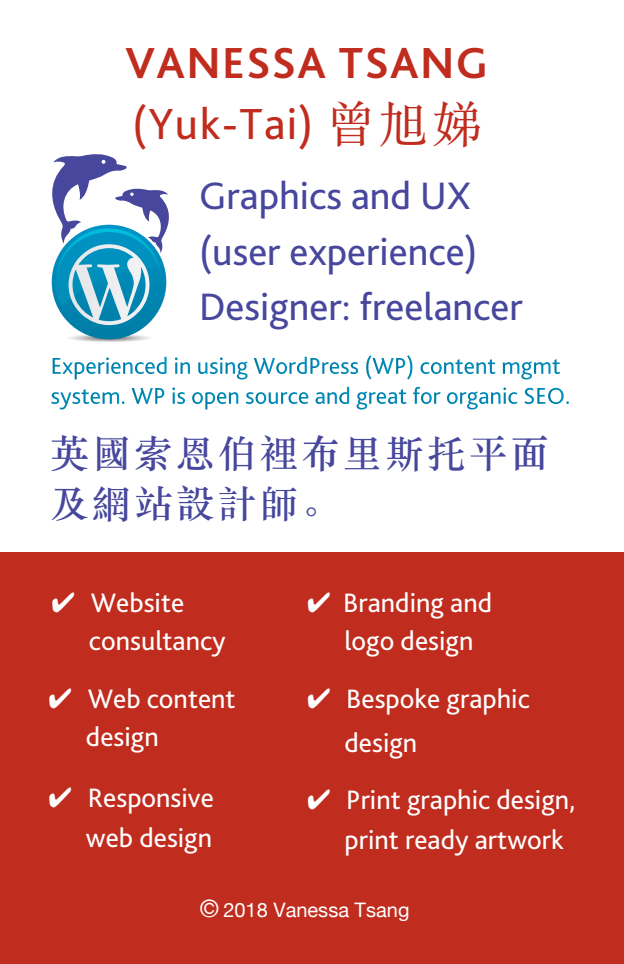
<style>
.page{position:relative;width:624px;height:964px;background:#fff}
.page>*{position:absolute;margin:0;border:0;box-sizing:border-box;transform-origin:0 0}
.t1{font:700 45.6px/61.2px "Bliss 2";letter-spacing:.03em;color:#c02c1e}
.t2{font:40px/55.6px "Bliss 2";color:#46479d}
.t3{font:38px/50px "ST Songti SC Bold";letter-spacing:.1em;color:#46479d}
.t4{font:28px/37.2px "Bliss 2";color:#fff}
.t5{font:20px "Helvetica Neue";color:#fff}
.s1{font-weight:400}
.s2{font-family:"ST Songti SC Regular";font-weight:400;font-size:49.2px}
.s3{font-size:24px}
</style>
<div class="page">
<div style="left:0;top:553px;width:624px;height:411px;background:#c02c1e"></div>
<svg style="left:53px;top:357px;width:113px;height:22px"></svg>
<svg style="left:175px;top:357px;width:15px;height:17px"></svg>
<svg style="left:198px;top:357px;width:49px;height:22px"></svg>
<svg style="left:254px;top:357px;width:104px;height:17px"></svg>
<svg style="left:366px;top:355px;width:46px;height:24px"></svg>
<svg style="left:420px;top:359px;width:75px;height:15px"></svg>
<svg style="left:503px;top:359px;width:57px;height:20px"></svg>
<svg style="left:51px;top:389px;width:73px;height:20px"></svg>
<svg style="left:132px;top:388px;width:32px;height:16px"></svg>
<svg style="left:172px;top:387px;width:13px;height:17px"></svg>
<svg style="left:192px;top:392px;width:46px;height:17px"></svg>
<svg style="left:246px;top:392px;width:62px;height:12px"></svg>
<svg style="left:315px;top:387px;width:34px;height:17px"></svg>
<svg style="left:356px;top:389px;width:50px;height:20px"></svg>
<svg style="left:413px;top:387px;width:27px;height:17px"></svg>
<svg style="left:447px;top:387px;width:70px;height:22px"></svg>
<svg style="left:524px;top:388px;width:45px;height:16px"></svg>
<svg style="left:69px;top:333px;width:80px;height:9px"></svg>
<div style="left:52px;top:225px;width:114px;height:114px;background:#007ea8;border-radius:57px"></div>
<svg style="left:51px;top:154px;width:118px;height:171px"></svg>
<h1 class="t1" style="left:126px;top:31px;width:364px">VANESSA TSANG <span class="s1">(Yuk-Tai)</span> <span class="s2">曾旭娣</span></h1>
<h2 class="t2" style="left:199px;top:167px;width:325px">Graphics and UX (user experience)<br>Designer: freelancer</h2>
<h3 class="t3" style="left:51px;top:428px;width:499px">英國索恩伯裡布里斯托平面及網站設計師。</h3>
<p class="t4" style="left:89px;top:584px;width:138px;text-indent:-37px">✔ Website consultancy</p>
<p class="t4" style="left:86px;top:680px;width:151px;text-indent:-37px">✔ Web content design</p>
<p class="t4" style="left:49px;top:777px;width:167px;line-height:40px;text-align:right">✔ Responsive web design</p>
<p class="t4" style="left:344px;top:584px;width:149px;text-indent:-37px">✔ Branding and logo design</p>
<p class="t4" style="left:344px;top:676px;width:187px;line-height:44.4px;text-indent:-37px">✔ Bespoke graphic design</p>
<p class="t4" style="left:344px;top:779px;width:232px;line-height:40px;text-indent:-37px">✔ Print graphic design, print ready artwork</p>
<p class="t5" style="left:200px;top:896px;width:211px"><span class="s3">©</span> 2018 Vanessa Tsang</p>
</div>
